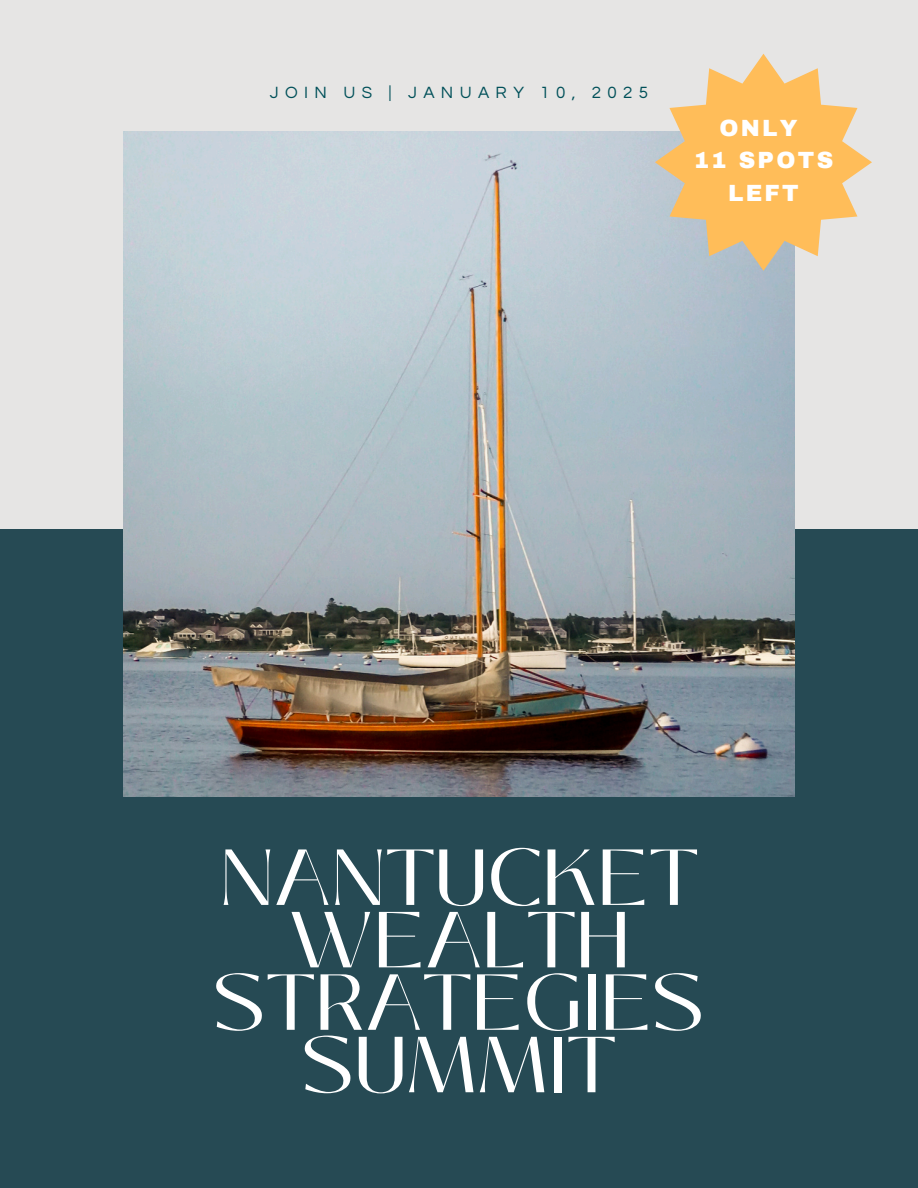
<style>
.page{position:relative;width:918px;height:1188px;background:#e6e5e4}
.page>*{position:absolute;margin:0;border:0;box-sizing:border-box;transform-origin:0 0}
.t1{font:79.05px/62.4px "Black Mango";color:#fff;text-align:center}
.t2{font:900 22.95px/32.7px "Archivo";letter-spacing:.1em;color:#fff;text-align:center}
.t3{font:16.95px "Questrial";letter-spacing:.375em;color:#005059}
</style>
<div class="page">
<div style="left:0;top:530px;width:917px;height:658px;background:#264a54"></div>
<img style="left:123px;top:131px;width:672px;height:665px">
<svg style="left:655px;top:54px;width:217px;height:217px;fill:#ffbd59"></svg>
<p class="t3" style="left:270px;top:84px;width:380px">JOIN US | JANUARY 10, 2025</p>
<h2 class="t2" style="left:694px;top:112px;width:141px">ONLY<br>11 SPOTS<br>LEFT</h2>
<p class="t1" style="left:213px;top:847px;width:493px">NANTUCKET<br>WEALTH<br>STRATEGIES<br>SUMMIT</p>
</div>
